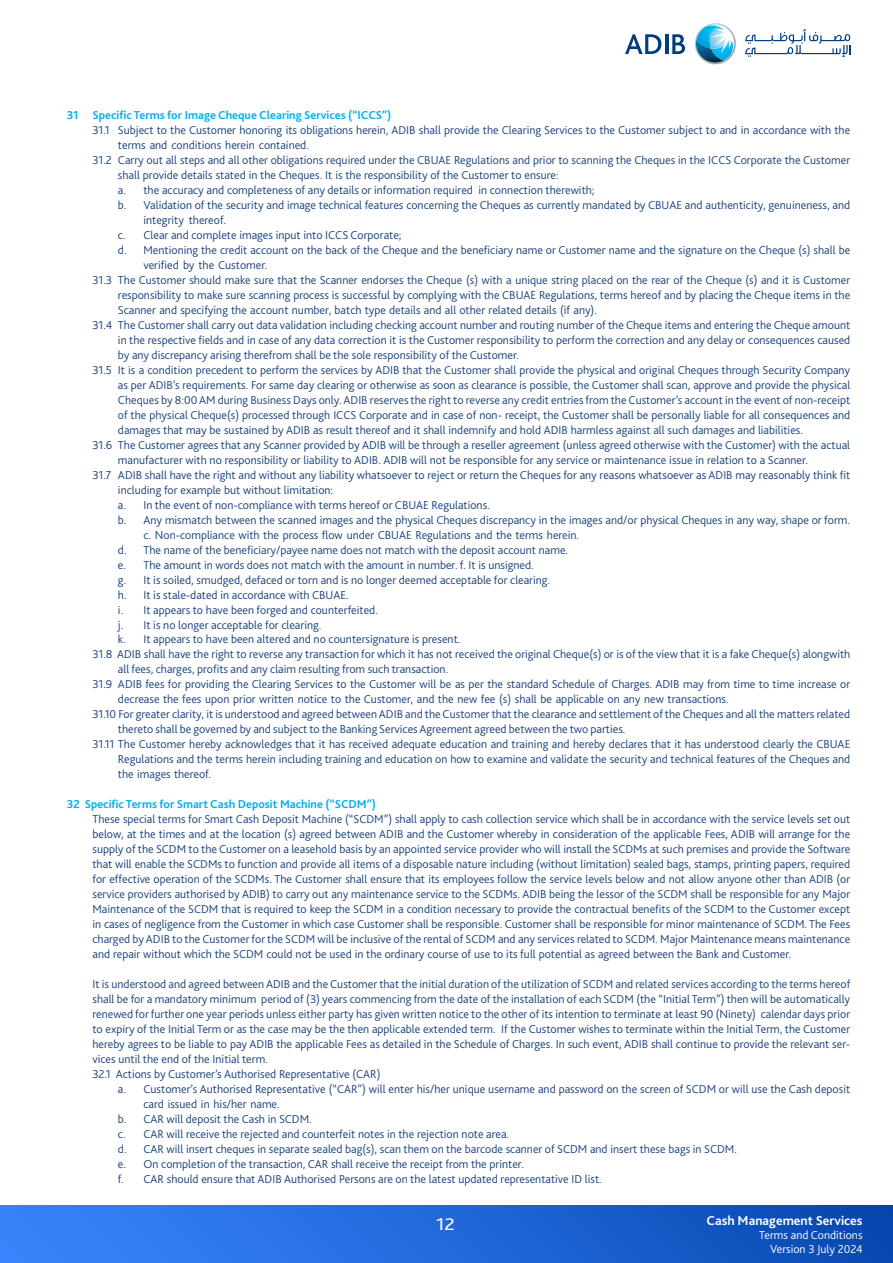
<style>
.page{position:relative;width:893px;height:1263px;background:#fff}
.page>*{position:absolute;margin:0;border:0;box-sizing:border-box;transform-origin:0 0}
.t1{font:17.7px "Bliss 2";color:#fff;scale:1.13 1}
.t2{font:700 13.5px "Bliss 2";color:#fff}
.t3{font:300 12px/15px "Bliss 2";color:#19407a}
.t4{font:700 12px "Bliss 2";color:#00aeef}
.t5{font:300 12px/14.4px "Bliss 2";color:#fff;text-align:right}
</style>
<div class="page">
<div style="left:0;top:1205px;width:893px;height:58px;background:linear-gradient(to right,#3987ff,#0948b1)"></div>
<svg style="left:625px;top:34px;width:36px;height:20px"></svg>
<hr style="left:665px;top:34px;width:3px;height:20px;background:#013d7d">
<svg style="left:672px;top:34px;width:13px;height:20px"></svg>
<svg style="left:745px;top:29px;width:105px;height:28px"></svg>
<svg style="left:695px;top:23px;width:41px;height:42px"></svg>
<p class="t4" style="left:67px;top:108px;width:326px">31 Specific Terms for Image Cheque Clearing Services (“ICCS”)</p>
<p class="t3" style="left:118px;top:122px;width:734px;text-indent:-26px">31.1 Subject to the Customer honoring its obligations herein, ADIB shall provide the Clearing Services to the Customer subject to and in accordance with the terms and conditions herein contained.</p>
<p class="t3" style="left:118px;top:152px;width:734px;text-indent:-26px">31.2 Carry out all steps and all other obligations required under the CBUAE Regulations and prior to scanning the Cheques in the ICCS Corporate the Customer shall provide details stated in the Cheques. It is the responsibility of the Customer to ensure:</p>
<p class="t3" style="left:118px;top:182px;width:478px">a. the accuracy and completeness of any details or information required in connection therewith;</p>
<p class="t3" style="left:143px;top:197px;width:708px;text-indent:-26px">b. Validation of the security and image technical features concerning the Cheques as currently mandated by CBUAE and authenticity, genuineness, and integrity thereof.</p>
<p class="t3" style="left:118px;top:227px;width:285px">c. Clear and complete images input into ICCS Corporate;</p>
<p class="t3" style="left:143px;top:242px;width:708px;text-indent:-26px">d. Mentioning the credit account on the back of the Cheque and the beneficiary name or Customer name and the signature on the Cheque (s) shall be verified by the Customer.</p>
<p class="t3" style="left:118px;top:272px;width:734px;text-align:justify;text-indent:-26px">31.3 The Customer should make sure that the Scanner endorses the Cheque (s) with a unique string placed on the rear of the Cheque (s) and it is Customer responsibility to make sure scanning process is successful by complying with the CBUAE Regulations, terms hereof and by placing the Cheque items in the Scanner and specifying the account number, batch type details and all other related details (if any).</p>
<p class="t3" style="left:118px;top:317px;width:734px;text-align:justify;text-indent:-26px">31.4 The Customer shall carry out data validation including checking account number and routing number of the Cheque items and entering the Cheque amount in the respective fields and in case of any data correction it is the Customer responsibility to perform the correction and any delay or consequences caused by any discrepancy arising therefrom shall be the sole responsibility of the Customer.</p>
<p class="t3" style="left:118px;top:362px;width:734px;text-align:justify;text-indent:-26px">31.5 It is a condition precedent to perform the services by ADIB that the Customer shall provide the physical and original Cheques through Security Company as per ADIB’s requirements. For same day clearing or otherwise as soon as clearance is possible, the Customer shall scan, approve and provide the physical Cheques by 8:00 AM during Business Days only. ADIB reserves the right to reverse any credit entries from the Customer’s account in the event of non-receipt of the physical Cheque(s) processed through ICCS Corporate and in case of non- receipt, the Customer shall be personally liable for all consequences and damages that may be sustained by ADIB as result thereof and it shall indemnify and hold ADIB harmless against all such damages and liabilities.</p>
<p class="t3" style="left:118px;top:437px;width:734px;text-indent:-26px">31.6 The Customer agrees that any Scanner provided by ADIB will be through a reseller agreement (unless agreed otherwise with the Customer) with the actual manufacturer with no responsibility or liability to ADIB. ADIB will not be responsible for any service or maintenance issue in relation to a Scanner.</p>
<p class="t3" style="left:118px;top:467px;width:734px;text-indent:-26px">31.7 ADIB shall have the right and without any liability whatsoever to reject or return the Cheques for any reasons whatsoever as ADIB may reasonably think fit including for example but without limitation:</p>
<p class="t3" style="left:118px;top:497px;width:373px">a. In the event of non-compliance with terms hereof or CBUAE Regulations.</p>
<p class="t3" style="left:143px;top:512px;width:708px;text-indent:-26px">b. Any mismatch between the scanned images and the physical Cheques discrepancy in the images and/or physical Cheques in any way, shape or form. c. Non-compliance with the process flow under CBUAE Regulations and the terms herein.</p>
<p class="t3" style="left:118px;top:542px;width:452px">d. The name of the beneficiary/payee name does not match with the deposit account name.</p>
<p class="t3" style="left:118px;top:557px;width:417px">e. The amount in words does not match with the amount in number. f. It is unsigned.</p>
<p class="t3" style="left:118px;top:572px;width:434px">g. It is soiled, smudged, defaced or torn and is no longer deemed acceptable for clearing.</p>
<p class="t3" style="left:118px;top:587px;width:232px">h. It is stale-dated in accordance with CBUAE.</p>
<p class="t3" style="left:118px;top:602px;width:261px">i. It appears to have been forged and counterfeited.</p>
<p class="t3" style="left:118px;top:617px;width:205px">j. It is no longer acceptable for clearing.</p>
<p class="t3" style="left:118px;top:631px;width:344px">k. It appears to have been altered and no countersignature is present.</p>
<p class="t3" style="left:118px;top:646px;width:734px;text-indent:-26px">31.8 ADIB shall have the right to reverse any transaction for which it has not received the original Cheque(s) or is of the view that it is a fake Cheque(s) alongwith all fees, charges, profits and any claim resulting from such transaction.</p>
<p class="t3" style="left:118px;top:676px;width:734px;text-indent:-26px">31.9 ADIB fees for providing the Clearing Services to the Customer will be as per the standard Schedule of Charges. ADIB may from time to time increase or decrease the fees upon prior written notice to the Customer, and the new fee (s) shall be applicable on any new transactions.</p>
<p class="t3" style="left:118px;top:706px;width:734px;text-indent:-26px">31.10 For greater clarity, it is understood and agreed between ADIB and the Customer that the clearance and settlement of the Cheques and all the matters related thereto shall be governed by and subject to the Banking Services Agreement agreed between the two parties.</p>
<p class="t3" style="left:118px;top:736px;width:734px;text-align:justify;text-indent:-26px">31.11 The Customer hereby acknowledges that it has received adequate education and training and hereby declares that it has understood clearly the CBUAE Regulations and the terms herein including training and education on how to examine and validate the security and technical features of the Cheques and the images thereof.</p>
<p class="t4" style="left:67px;top:796px;width:311px">32 Specific Terms for Smart Cash Deposit Machine (“SCDM”)</p>
<p class="t3" style="left:92px;top:811px;width:759px;text-align:justify">These special terms for Smart Cash Deposit Machine (“SCDM”) shall apply to cash collection service which shall be in accordance with the service levels set out below, at the times and at the location (s) agreed between ADIB and the Customer whereby in consideration of the applicable Fees, ADIB will arrange for the supply of the SCDM to the Customer on a leasehold basis by an appointed service provider who will install the SCDMs at such premises and provide the Software that will enable the SCDMs to function and provide all items of a disposable nature including (without limitation) sealed bags, stamps, printing papers, required for effective operation of the SCDMs. The Customer shall ensure that its employees follow the service levels below and not allow anyone other than ADIB (or service providers authorised by ADIB) to carry out any maintenance service to the SCDMs. ADIB being the lessor of the SCDM shall be responsible for any Major Maintenance of the SCDM that is required to keep the SCDM in a condition necessary to provide the contractual benefits of the SCDM to the Customer except in cases of negligence from the Customer in which case Customer shall be responsible. Customer shall be responsible for minor maintenance of SCDM. The Fees charged by ADIB to the Customer for the SCDM will be inclusive of the rental of SCDM and any services related to SCDM. Major Maintenance means maintenance and repair without which the SCDM could not be used in the ordinary course of use to its full potential as agreed between the Bank and Customer.</p>
<p class="t3" style="left:92px;top:976px;width:759px;text-align:justify">It is understood and agreed between ADIB and the Customer that the initial duration of the utilization of SCDM and related services according to the terms hereof shall be for a mandatory minimum period of (3) years commencing from the date of the installation of each SCDM (the “Initial Term”) then will be automatically renewed for further one year periods unless either party has given written notice to the other of its intention to terminate at least 90 (Ninety) calendar days prior to expiry of the Initial Term or as the case may be the then applicable extended term. If the Customer wishes to terminate within the Initial Term, the Customer hereby agrees to be liable to pay ADIB the applicable Fees as detailed in the Schedule of Charges. In such event, ADIB shall continue to provide the relevant ser&shy;vices until the end of the Initial term.</p>
<p class="t3" style="left:92px;top:1066px;width:290px">32.1 Actions by Customer’s Authorised Representative (CAR)</p>
<p class="t3" style="left:143px;top:1081px;width:708px;text-indent:-26px">a. Customer’s Authorised Representative (“CAR”) will enter his/her unique username and password on the screen of SCDM or will use the Cash deposit card issued in his/her name.</p>
<p class="t3" style="left:118px;top:1111px;width:195px">b. CAR will deposit the Cash in SCDM.</p>
<p class="t3" style="left:118px;top:1126px;width:393px">c. CAR will receive the rejected and counterfeit notes in the rejection note area.</p>
<p class="t3" style="left:118px;top:1141px;width:620px">d. CAR will insert cheques in separate sealed bag(s), scan them on the barcode scanner of SCDM and insert these bags in SCDM.</p>
<p class="t3" style="left:118px;top:1156px;width:407px">e. On completion of the transaction, CAR shall receive the receipt from the printer.</p>
<p class="t3" style="left:118px;top:1171px;width:485px">f. CAR should ensure that ADIB Authorised Persons are on the latest updated representative ID list.</p>
<h1 class="t1" style="left:436px;top:1213px;width:18px">12</h1>
<p class="t2" style="left:707px;top:1212px;width:157px">Cash Management Services</p>
<p class="t5" style="left:759px;top:1227px;width:105px">Terms and Conditions<br>Version 3 July 2024</p>
</div>
